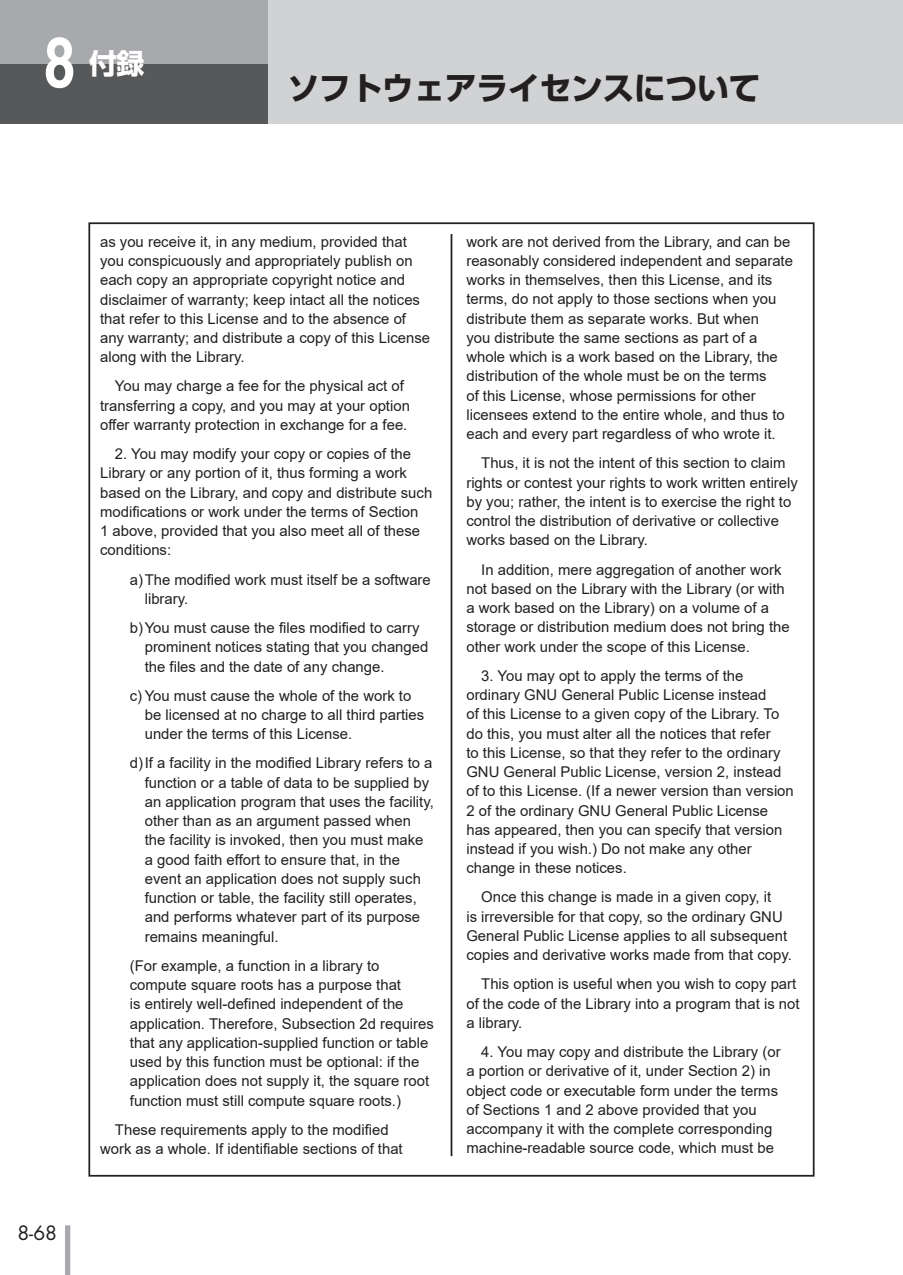
<style>
.page{position:relative;width:903px;height:1275px;background:#fff}
.page>*{position:absolute;margin:0;border:0;box-sizing:border-box;transform-origin:0 0}
.t1{font:700 70px "Helvetica";color:#fff;scale:.8 1}
.t2{font:700 31.5px "Shin Go Pro";color:#231f20}
.t3{font:700 28px "Shin Go Pro";color:#fff}
.t4{font:19.25px "Futura";color:#231f20}
.t5{font:14.88px/19.2px "Arial";color:#231f20}
</style>
<div class="page">
<div style="left:0;top:0;width:903px;height:124px;background:#d1d2d4"></div>
<div style="left:0;top:0;width:268px;height:69px;background:#a8a9ad"></div>
<div style="left:0;top:64px;width:268px;height:60px;background:#57585a"></div>
<div style="left:65px;top:1225px;width:5px;height:50px;background:#a8a9ad"></div>
<hr style="left:451px;top:234px;width:1px;height:922px;background:#231f20">
<h1 class="t1" style="left:44px;top:20px;width:40px">8</h1>
<h3 class="t3" style="left:89px;top:41px;width:57px">付録</h3>
<h2 class="t2" style="left:288px;top:63px;width:474px">ソフトウェアライセンスについて</h2>
<p class="t4" style="left:17px;top:1221px;width:41px">8-68</p>
<p class="t5" style="left:100px;top:232px;width:331px">as you receive it, in any medium, provided that you conspicuously and appropriately publish on each copy an appropriate copyright notice and disclaimer of warranty; keep intact all the notices that refer to this License and to the absence of any warranty; and distribute a copy of this License along with the Library.</p>
<p class="t5" style="left:100px;top:377px;width:311px;text-align:center">You may charge a fee for the physical act of transferring a copy, and you may at your option offer warranty protection in exchange for a fee.</p>
<p class="t5" style="left:100px;top:444px;width:334px;text-indent:15px">2. You may modify your copy or copies of the Library or any portion of it, thus forming a work based on the Library, and copy and distribute such modifications or work under the terms of Section<br>1 above, provided that you also meet all of these conditions:</p>
<p class="t5" style="left:145px;top:570px;width:288px;text-indent:-15px">a)The modified work must itself be a software library.</p>
<p class="t5" style="left:145px;top:618px;width:285px;text-indent:-15px">b)You must cause the files modified to carry prominent notices stating that you changed the files and the date of any change.</p>
<p class="t5" style="left:145px;top:686px;width:281px;text-indent:-15px">c) You must cause the whole of the work to be licensed at no charge to all third parties under the terms of this License.</p>
<p class="t5" style="left:145px;top:753px;width:291px;text-indent:-15px">d)If a facility in the modified Library refers to a function or a table of data to be supplied by an application program that uses the facility, other than as an argument passed when the facility is invoked, then you must make a good faith effort to ensure that, in the event an application does not supply such function or table, the facility still operates, and performs whatever part of its purpose remains meaningful.</p>
<p class="t5" style="left:130px;top:956px;width:306px">(For example, a function in a library to compute square roots has a purpose that<br>is entirely well-defined independent of the application. Therefore, Subsection 2d requires that any application-supplied function or table used by this function must be optional: if the application does not supply it, the square root function must still compute square roots.)</p>
<p class="t5" style="left:100px;top:1120px;width:304px;text-align:center">These requirements apply to the modified work as a whole. If identifiable sections of that</p>
<p class="t5" style="left:466px;top:232px;width:328px">work are not derived from the Library, and can be reasonably considered independent and separate works in themselves, then this License, and its terms, do not apply to those sections when you distribute them as separate works. But when<br>you distribute the same sections as part of a whole which is a work based on the Library, the distribution of the whole must be on the terms<br>of this License, whose permissions for other licensees extend to the entire whole, and thus to each and every part regardless of who wrote it.</p>
<p class="t5" style="left:466px;top:453px;width:333px;text-indent:15px">Thus, it is not the intent of this section to claim rights or contest your rights to work written entirely by you; rather, the intent is to exercise the right to control the distribution of derivative or collective works based on the Library.</p>
<p class="t5" style="left:466px;top:560px;width:325px;text-indent:15px">In addition, mere aggregation of another work not based on the Library with the Library (or with a work based on the Library) on a volume of a storage or distribution medium does not bring the other work under the scope of this License.</p>
<p class="t5" style="left:466px;top:666px;width:329px;text-indent:15px">3. You may opt to apply the terms of the ordinary GNU General Public License instead<br>of this License to a given copy of the Library. To do this, you must alter all the notices that refer<br>to this License, so that they refer to the ordinary GNU General Public License, version 2, instead of to this License. (If a newer version than version 2 of the ordinary GNU General Public License has appeared, then you can specify that version instead if you wish.) Do not make any other change in these notices.</p>
<p class="t5" style="left:466px;top:887px;width:327px;text-indent:15px">Once this change is made in a given copy, it<br>is irreversible for that copy, so the ordinary GNU General Public License applies to all subsequent copies and derivative works made from that copy.</p>
<p class="t5" style="left:466px;top:974px;width:335px;text-indent:15px">This option is useful when you wish to copy part of the code of the Library into a program that is not a library.</p>
<p class="t5" style="left:466px;top:1042px;width:316px;text-indent:15px">4. You may copy and distribute the Library (or a portion or derivative of it, under Section 2) in object code or executable form under the terms of Sections 1 and 2 above provided that you accompany it with the complete corresponding machine-readable source code, which must be</p>
</div>
